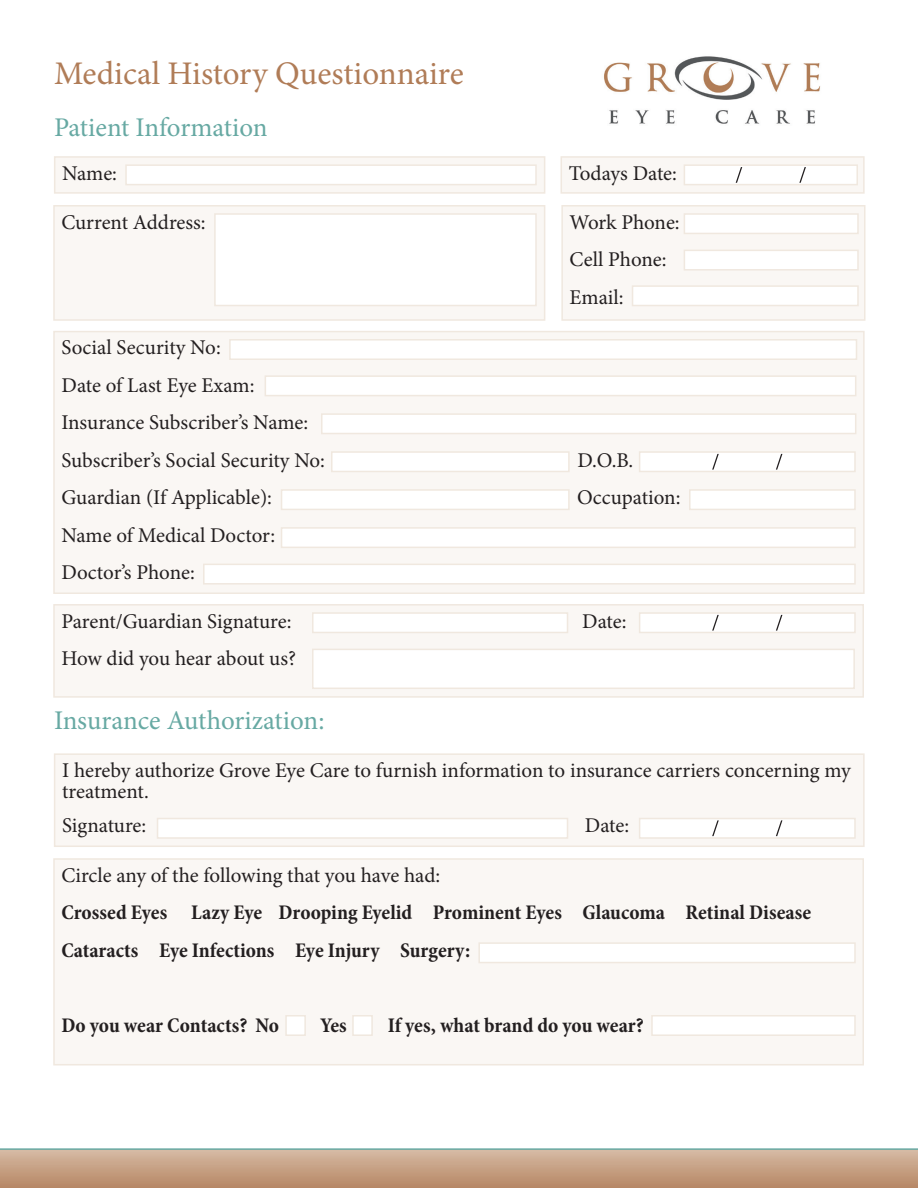
<style>
.page{position:relative;width:918px;height:1188px;background:#fff}
.page>*{position:absolute;margin:0;border:0;box-sizing:border-box;transform-origin:0 0}
.t1{font:33px "Minion Pro";color:#b07c57}
.t2{font:27px "Minion Pro";letter-spacing:-.005em;color:#67a9a3}
.t3{font:21px/37.5px "Minion Pro";letter-spacing:-.005em;color:#231f20}
.t4{font:700 condensed 21px/37.5px "Minion Pro";color:#231f20}
</style>
<div class="page">
<svg style="left:0;top:1148px;width:918px;height:40px"></svg>
<div style="left:54px;top:605px;width:809px;height:92px;background:#faf7f4"></div>
<div style="left:53px;top:604px;width:811px;height:94px;border:2px solid #f0e8df"></div>
<div style="left:55px;top:754px;width:809px;height:92px;background:#faf7f4"></div>
<div style="left:54px;top:753px;width:811px;height:94px;border:2px solid #f0e8df"></div>
<div style="left:54px;top:859px;width:809px;height:206px;background:#faf7f4"></div>
<div style="left:53px;top:858px;width:811px;height:207px;border:2px solid #f0e8df"></div>
<div style="left:54px;top:332px;width:810px;height:261px;background:#faf7f4"></div>
<div style="left:53px;top:331px;width:812px;height:263px;border:2px solid #f0e8df"></div>
<div style="left:562px;top:206px;width:303px;height:114px;background:#faf7f4"></div>
<div style="left:561px;top:205px;width:305px;height:116px;border:2px solid #f0e8df"></div>
<div style="left:54px;top:206px;width:491px;height:114px;background:#faf7f4"></div>
<div style="left:53px;top:205px;width:492px;height:116px;border:2px solid #f0e8df"></div>
<div style="left:55px;top:157px;width:490px;height:36px;background:#faf7f4"></div>
<div style="left:54px;top:156px;width:491px;height:38px;border:2px solid #f0e8df"></div>
<div style="left:561px;top:157px;width:303px;height:36px;background:#faf7f4"></div>
<div style="left:561px;top:156px;width:304px;height:38px;border:2px solid #f0e8df"></div>
<div style="left:312px;top:612px;width:256px;height:21px;background:#fff;border:2px solid #f0e8df"></div>
<div style="left:157px;top:818px;width:411px;height:21px;background:#fff;border:2px solid #f0e8df"></div>
<div style="left:229px;top:339px;width:628px;height:21px;background:#fff;border:2px solid #f0e8df"></div>
<div style="left:684px;top:213px;width:175px;height:21px;background:#fff;border:2px solid #f0e8df"></div>
<div style="left:214px;top:213px;width:323px;height:93px;background:#fff;border:2px solid #f0e8df"></div>
<div style="left:125px;top:164px;width:412px;height:21px;background:#fff;border:2px solid #f0e8df"></div>
<div style="left:312px;top:649px;width:543px;height:40px;background:#fff;border:2px solid #f0e8df"></div>
<div style="left:265px;top:375px;width:591px;height:21px;background:#fff;border:2px solid #f0e8df"></div>
<div style="left:321px;top:413px;width:535px;height:21px;background:#fff;border:2px solid #f0e8df"></div>
<div style="left:331px;top:451px;width:239px;height:21px;background:#fff;border:2px solid #f0e8df"></div>
<div style="left:639px;top:451px;width:217px;height:21px;background:#fff;border:2px solid #f0e8df"></div>
<div style="left:639px;top:612px;width:217px;height:21px;background:#fff;border:2px solid #f0e8df"></div>
<div style="left:639px;top:818px;width:217px;height:21px;background:#fff;border:2px solid #f0e8df"></div>
<div style="left:281px;top:489px;width:289px;height:21px;background:#fff;border:2px solid #f0e8df"></div>
<div style="left:689px;top:489px;width:167px;height:21px;background:#fff;border:2px solid #f0e8df"></div>
<div style="left:281px;top:527px;width:575px;height:21px;background:#fff;border:2px solid #f0e8df"></div>
<div style="left:203px;top:564px;width:653px;height:21px;background:#fff;border:2px solid #f0e8df"></div>
<div style="left:478px;top:942px;width:378px;height:21px;background:#fff;border:2px solid #f0e8df"></div>
<div style="left:651px;top:1015px;width:205px;height:21px;background:#fff;border:2px solid #f0e8df"></div>
<div style="left:285px;top:1015px;width:21px;height:21px;background:#fff;border:2px solid #f0e8df"></div>
<div style="left:352px;top:1015px;width:21px;height:21px;background:#fff;border:2px solid #f0e8df"></div>
<div style="left:684px;top:250px;width:175px;height:21px;background:#fff;border:2px solid #f0e8df"></div>
<div style="left:632px;top:285px;width:227px;height:21px;background:#fff;border:2px solid #f0e8df"></div>
<div style="left:684px;top:164px;width:174px;height:21px;background:#fff;border:2px solid #f0e8df"></div>
<svg style="left:736px;top:167px;width:6px;height:16px"></svg>
<svg style="left:799px;top:167px;width:7px;height:16px"></svg>
<svg style="left:712px;top:454px;width:7px;height:16px"></svg>
<svg style="left:776px;top:454px;width:6px;height:16px"></svg>
<svg style="left:712px;top:615px;width:7px;height:16px"></svg>
<svg style="left:776px;top:615px;width:6px;height:16px"></svg>
<svg style="left:712px;top:820px;width:7px;height:16px"></svg>
<svg style="left:776px;top:820px;width:6px;height:16px"></svg>
<img style="left:604px;top:56px;width:217px;height:68px">
<h1 class="t1" style="left:54px;top:52px;width:411px">Medical History Questionnaire</h1>
<p class="t2" style="left:54px;top:109px;width:215px">Patient Information</p>
<p class="t3" style="left:62px;top:154px;width:56px">Name:</p>
<p class="t3" style="left:569px;top:154px;width:110px">Todays Date:</p>
<p class="t3" style="left:62px;top:203px;width:146px">Current Address:</p>
<p class="t3" style="left:62px;top:329px;width:265px">Social Security No:<br>Date of Last Eye Exam:<br>Insurance Subscriber’s Name:<br>Subscriber’s Social Security No:</p>
<p class="t3" style="left:570px;top:203px;width:112px">Work Phone:<br>Cell Phone:<br>Email:</p>
<p class="t3" style="left:578px;top:442px;width:57px">D.O.B.</p>
<p class="t3" style="left:62px;top:479px;width:212px">Guardian (If Applicable):</p>
<p class="t3" style="left:577px;top:479px;width:105px">Occupation:</p>
<p class="t3" style="left:62px;top:517px;width:215px">Name of Medical Doctor:<br>Doctor’s Phone:</p>
<p class="t3" style="left:62px;top:602px;width:231px">Parent/Guardian Signature:</p>
<p class="t3" style="left:582px;top:602px;width:46px">Date:</p>
<p class="t3" style="left:62px;top:640px;width:236px">How did you hear about us?</p>
<p class="t2" style="left:54px;top:702px;width:272px">Insurance Authorization:</p>
<p class="t3" style="left:62px;top:760px;width:790px;line-height:21px">I hereby authorize Grove Eye Care to furnish information to insurance carriers concerning my treatment.</p>
<p class="t3" style="left:62px;top:807px;width:86px">Signature:</p>
<p class="t3" style="left:585px;top:807px;width:46px">Date:</p>
<p class="t3" style="left:62px;top:856px;width:380px">Circle any of the following that you have had:</p>
<p class="t4" style="left:62px;top:894px;width:751px">Crossed Eyes Lazy Eye Drooping Eyelid Prominent Eyes Glaucoma Retinal Disease<br>Cataracts Eye Infections Eye Injury Surgery:</p>
<p class="t4" style="left:62px;top:1006px;width:219px">Do you wear Contacts? No</p>
<p class="t4" style="left:320px;top:1006px;width:28px">Yes</p>
<p class="t4" style="left:388px;top:1006px;width:258px">If yes, what brand do you wear?</p>
</div>
